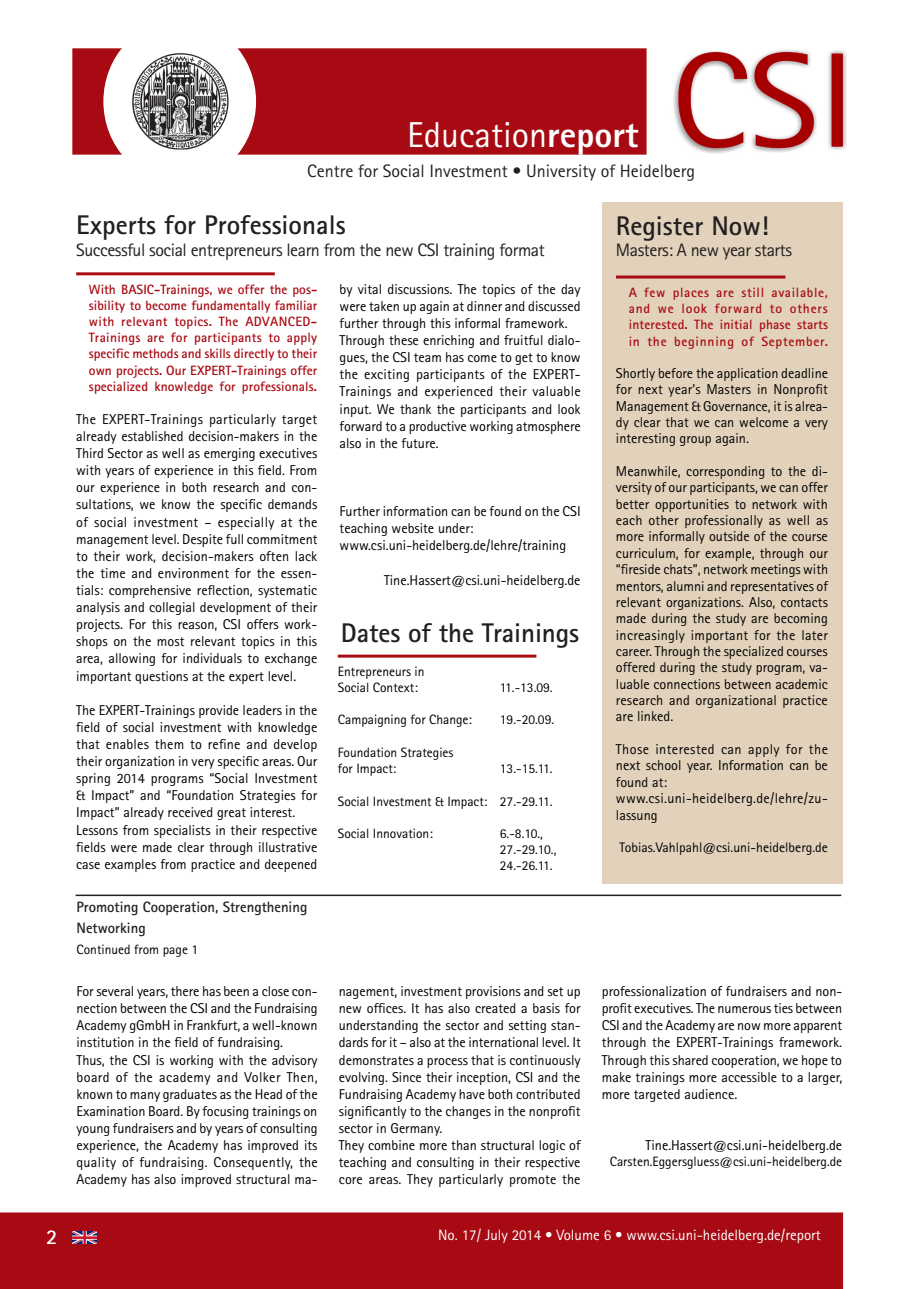
<style>
.page{position:relative;width:906px;height:1289px;background:#fff}
.page>*{position:absolute;margin:0;border:0;box-sizing:border-box;transform-origin:0 0}
.t1{font:36px "Rotis Sans Serif";color:#fff}
.Titel_2{font:700 27px "Rotis Sans Serif";color:#231f20}
.t2{font:700 21px "Rotis Sans Serif";color:#fff}
.Titel_2-2{font:18px "Rotis Sans Serif";letter-spacing:-.025em;color:#231f20}
.Titel_2-3{font:18px "Rotis Sans Serif";color:#231f20}
.t3{font:15px "Rotis Sans Serif";color:#fff}
.Titel_1{font:700 15px/21px "Rotis Sans Serif";color:#231f20}
.t4{font:14.25px/17.1px "Rotis Sans Serif";color:#000;text-align:justify}
.t5{font:14.25px/16.4px "Rotis Sans Serif";letter-spacing:.02em;color:#000}
.t6{font:13.8px "Rotis Sans Serif";color:#000}
.Teaser{font:700 13.5px/16.2px "Rotis Sans Serif";letter-spacing:.01em;color:#a90b12;text-align:justify}
.Teaser-2{font:13.5px/16.2px "Rotis Sans Serif";color:#000}
.s1{font-weight:800}
</style>
<div class="page">
<div style="left:72px;top:48px;width:574px;height:107px;background:#a70a12;border:2px solid #a90b12"></div>
<div style="left:1px;top:1213px;width:841px;height:75px;background:#a70a12"></div>
<div style="left:0;top:1212px;width:843px;height:76px;border:2px solid #a90b12"></div>
<img style="left:673px;top:50px;width:174px;height:104px">
<img style="left:72px;top:1231px;width:24px;height:12px">
<div style="left:104px;top:21px;width:151px;height:161px;background:#fff;border-radius:50%"></div>
<img style="left:132px;top:53px;width:97px;height:97px">
<hr style="left:76px;top:894px;width:765px;height:2px;background:#231f20">
<hr style="left:76px;top:272px;width:199px;height:3px;background:#a90b12">
<div style="left:602px;top:202px;width:240px;height:681px;background:#e2d2bb"></div>
<hr style="left:338px;top:654px;width:198px;height:3px;background:#a90b12">
<hr style="left:616px;top:275px;width:169px;height:3px;background:#a90b12">
<p class="t1" style="left:407px;top:113px;width:233px">Education<span class="s1">report</span></p>
<p class="Titel_2-3" style="left:307px;top:161px;width:389px">Centre for Social Investment • University of Heidelberg</p>
<p class="Titel_2" style="left:76px;top:208px;width:271px">Experts for Professionals</p>
<p class="Titel_2-2" style="left:76px;top:239px;width:470px">Successful social entrepreneurs learn from the new CSI training format</p>
<p class="Teaser" style="left:89px;top:281px;width:230px">With BASIC-Trainings, we offer the pos&shy;sibility to become fundamentally familiar with relevant topics. The ADVANCED-Trainings are for participants to apply specific methods and skills directly to their own projects. Our EXPERT-Trainings offer specialized knowledge for professionals.</p>
<p class="t4" style="left:76px;top:410px;width:243px">The EXPERT-Trainings particularly target already established decision-makers in the Third Sector as well as emerging executives with years of experience in this field. From our experience in both research and con&shy;sultations, we know the specific demands of social investment – especially at the management level. Despite full commitment to their work, decision-makers often lack the time and environment for the essen&shy;tials: comprehensive reflection, systematic analysis and collegial development of their projects. For this reason, CSI offers work&shy;shops on the most relevant topics in this area, allowing for individuals to exchange important questions at the expert level.</p>
<p class="t4" style="left:76px;top:701px;width:243px">The EXPERT-Trainings provide leaders in the field of social investment with knowledge that enables them to refine and develop their organization in very specific areas. Our spring 2014 programs “Social Investment &amp; Impact” and “Foundation Strategies for Impact” already received great interest.</p>
<p class="t4" style="left:76px;top:821px;width:243px">Lessons from specialists in their respective fields were made clear through illustrative case examples from practice and deepened</p>
<p class="t4" style="left:339px;top:280px;width:242px">by vital discussions. The topics of the day were taken up again at dinner and discussed further through this informal framework.</p>
<p class="t4" style="left:339px;top:331px;width:243px">Through these enriching and fruitful dialo&shy;gues, the CSI team has come to get to know the exciting participants of the EXPERT-Trainings and experienced their valuable input. We thank the participants and look forward to a productive working atmosphere also in the future.</p>
<p class="t4" style="left:339px;top:502px;width:243px">Further information can be found on the CSI teaching website under:</p>
<p class="t4" style="left:339px;top:537px;width:228px">www.csi.uni-heidelberg.de/lehre/training</p>
<p class="t4" style="left:384px;top:571px;width:198px">Tine.Hassert@csi.uni-heidelberg.de</p>
<p class="Titel_2" style="left:341px;top:615px;width:240px">Dates of the Trainings</p>
<p class="Teaser-2" style="left:338px;top:663px;width:88px">Entrepreneurs in<br>Social Context:</p>
<p class="Teaser-2" style="left:500px;top:679px;width:54px">11.-13.09.</p>
<p class="Teaser-2" style="left:338px;top:711px;width:136px">Campaigning for Change:</p>
<p class="Teaser-2" style="left:500px;top:711px;width:56px">19.-20.09.</p>
<p class="Teaser-2" style="left:338px;top:744px;width:117px">Foundation Strategies for Impact:</p>
<p class="Teaser-2" style="left:500px;top:760px;width:54px">13.-15.11.</p>
<p class="Teaser-2" style="left:338px;top:792px;width:216px">Social Investment &amp; Impact: 27.-29.11.</p>
<p class="Teaser-2" style="left:338px;top:825px;width:96px">Social Innovation:</p>
<p class="Teaser-2" style="left:500px;top:825px;width:58px">6.-8.10.,<br>27.-29.10.,<br>24.-26.11.</p>
<p class="Titel_1" style="left:77px;top:896px;width:232px">Promoting Cooperation, Strengthening<br>Networking</p>
<p class="Teaser-2" style="left:77px;top:941px;width:123px">Continued from page 1</p>
<p class="t4" style="left:77px;top:982px;width:243px">For several years, there has been a close con&shy;nection between the CSI and the Fundraising Academy gGmbH in Frankfurt, a well-known institution in the field of fundraising.</p>
<p class="t4" style="left:77px;top:1051px;width:243px">Thus, the CSI is working with the advisory board of the academy and Volker Then, known to many graduates as the Head of the Examination Board. By focusing trainings on young fundraisers and by years of consulting experience, the Academy has improved its quality of fundraising. Consequently, the Academy has also improved structural ma-</p>
<p class="t4" style="left:339px;top:982px;width:243px">nagement, investment provisions and set up new offices. It has also created a basis for understanding the sector and setting stan&shy;dards for it – also at the international level. It demonstrates a process that is continuously evolving. Since their inception, CSI and the Fundraising Academy have both contributed significantly to the changes in the nonprofit sector in Germany.</p>
<p class="t4" style="left:339px;top:1136px;width:243px">They combine more than structural logic of teaching and consulting in their respective core areas. They particularly promote the</p>
<p class="Titel_2" style="left:616px;top:208px;width:154px">Register Now!</p>
<p class="Titel_2-2" style="left:616px;top:239px;width:178px">Masters: A new year starts</p>
<p class="Teaser" style="left:629px;top:284px;width:201px">A few places are still available, and we look forward to others interested. The initial phase starts in the beginning of September.</p>
<p class="t4" style="left:616px;top:365px;width:214px;line-height:16.4px">Shortly before the application deadline for next year’s Masters in Nonprofit Management &amp; Governance, it is alrea&shy;dy clear that we can welcome a very interesting group again.</p>
<p class="t4" style="left:616px;top:463px;width:214px;line-height:16.4px">Meanwhile, corresponding to the di&shy;versity of our participants, we can offer better opportunities to network with each other professionally as well as more informally outside of the course curriculum, for example, through our “fireside chats”, network meetings with mentors, alumni and representatives of relevant organizations. Also, contacts made during the study are becoming increasingly important for the later career. Through the specialized courses offered during the study program, va&shy;luable connections between academic research and organizational practice are linked.</p>
<p class="t4" style="left:616px;top:741px;width:213px;line-height:16.4px">Those interested can apply for the next school year. Information can be found at:</p>
<p class="t5" style="left:616px;top:790px;width:213px">www.csi.uni-heidelberg.de/lehre/zu&shy;lassung</p>
<p class="t6" style="left:619px;top:839px;width:210px">Tobias.Vahlpahl@csi.uni-heidelberg.de</p>
<p class="t4" style="left:602px;top:982px;width:242px">professionalization of fundraisers and non&shy;profit executives. The numerous ties between CSI and the Academy are now more apparent through the EXPERT-Trainings framework.<br>Through this shared cooperation, we hope to make trainings more accessible to a larger, more targeted audience.</p>
<p class="t4" style="left:645px;top:1136px;width:198px">Tine.Hassert@csi.uni-heidelberg.de</p>
<p class="Teaser-2" style="left:610px;top:1153px;width:234px">Carsten.Eggersgluess@csi.uni-heidelberg.de</p>
<p class="t2" style="left:46px;top:1223px;width:13px">2</p>
<p class="t3" style="left:438px;top:1226px;width:384px">No. 17/ July 2014 • Volume 6 • www.csi.uni-heidelberg.de/report</p>
</div>
